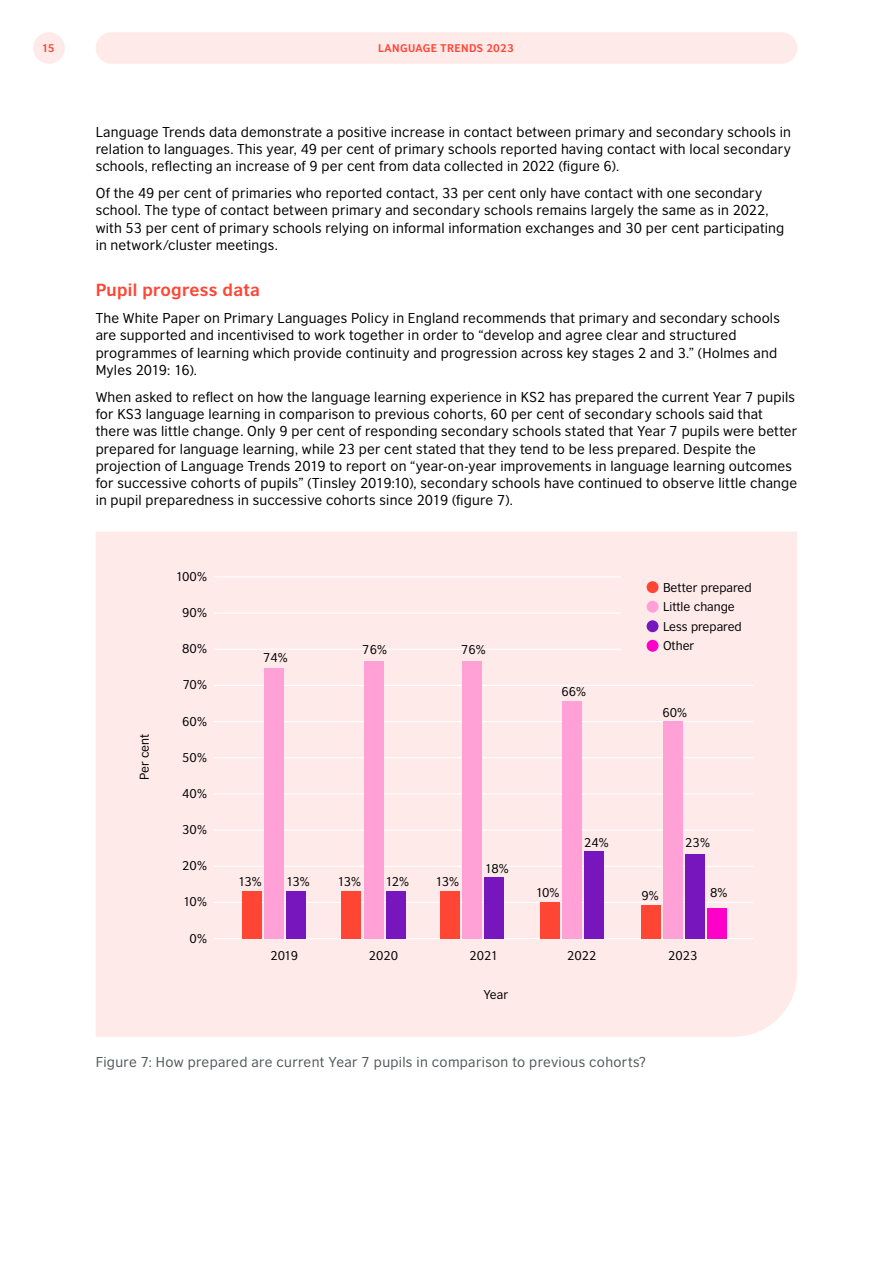
<style>
.page{position:relative;width:893px;height:1263px;background:#fff}
.page>*{position:absolute;margin:0;border:0;box-sizing:border-box;transform-origin:0 0}
.t1{font:700 16.5px "British Council Sans";letter-spacing:.02em;color:#ff4635}
.t2{font:13.5px/17.2px "British Council Sans";letter-spacing:.015em;color:#000}
.t3{font:13.5px "British Council Sans";letter-spacing:.025em;color:#54565a}
.t4{font:12px/19.5px "British Council Sans";color:#000}
.t5{font:700 10.5px "British Council Sans";letter-spacing:.03em;color:#ff4635}
</style>
<div class="page">
<div style="left:96px;top:32px;width:701px;height:32px;background:#ffeaea;border-radius:16px"></div>
<div style="left:33px;top:32px;width:32px;height:32px;background:#ffeaea;border-radius:50%"></div>
<div style="left:96px;top:532px;width:701px;height:505px;background:#ffeaea"></div>
<hr style="left:214px;top:938px;width:539px;height:1px;background:#fff">
<hr style="left:214px;top:902px;width:539px;height:1px;background:#fff">
<hr style="left:214px;top:866px;width:539px;height:1px;background:#fff">
<hr style="left:214px;top:829px;width:539px;height:2px;background:#fff">
<hr style="left:214px;top:793px;width:539px;height:1px;background:#fff">
<hr style="left:214px;top:757px;width:539px;height:1px;background:#fff">
<hr style="left:214px;top:721px;width:539px;height:1px;background:#fff">
<hr style="left:214px;top:685px;width:539px;height:1px;background:#fff">
<hr style="left:214px;top:649px;width:407px;height:1px;background:#fff">
<hr style="left:214px;top:612px;width:407px;height:2px;background:#fff">
<hr style="left:214px;top:576px;width:407px;height:1px;background:#fff">
<div style="left:647px;top:581px;width:11px;height:12px;background:#ff4635;border-radius:50%"></div>
<div style="left:647px;top:601px;width:11px;height:12px;background:#ffa0d7;border-radius:50%"></div>
<div style="left:647px;top:620px;width:11px;height:12px;background:#7716bd;border-radius:50%"></div>
<div style="left:647px;top:640px;width:11px;height:12px;background:#ff00c8;border-radius:50%"></div>
<div style="left:286px;top:891px;width:20px;height:48px;background:#7716bd"></div>
<div style="left:264px;top:668px;width:20px;height:271px;background:#ffa0d7"></div>
<div style="left:242px;top:891px;width:20px;height:48px;background:#ff4635"></div>
<div style="left:386px;top:891px;width:20px;height:48px;background:#7716bd"></div>
<div style="left:364px;top:661px;width:19px;height:278px;background:#ffa0d7"></div>
<div style="left:341px;top:891px;width:20px;height:48px;background:#ff4635"></div>
<div style="left:484px;top:877px;width:20px;height:62px;background:#7716bd"></div>
<div style="left:462px;top:661px;width:20px;height:278px;background:#ffa0d7"></div>
<div style="left:440px;top:891px;width:19px;height:48px;background:#ff4635"></div>
<div style="left:584px;top:851px;width:20px;height:88px;background:#7716bd"></div>
<div style="left:562px;top:701px;width:20px;height:238px;background:#ffa0d7"></div>
<div style="left:540px;top:902px;width:20px;height:37px;background:#ff4635"></div>
<div style="left:707px;top:908px;width:20px;height:31px;background:#ff00c8"></div>
<div style="left:685px;top:854px;width:20px;height:85px;background:#7716bd"></div>
<div style="left:663px;top:721px;width:20px;height:218px;background:#ffa0d7"></div>
<div style="left:641px;top:905px;width:20px;height:34px;background:#ff4635"></div>
<p class="t5" style="left:42px;top:39px;width:14px">15</p>
<p class="t5" style="left:378px;top:39px;width:137px">LANGUAGE TRENDS 2023</p>
<p class="t2" style="left:96px;top:122px;width:697px;text-align:justify">Language Trends data demonstrate a positive increase in contact between primary and secondary schools in relation to languages. This year, 49 per cent of primary schools reported having contact with local secondary schools, reflecting an increase of 9 per cent from data collected in 2022 (figure 6).</p>
<p class="t2" style="left:96px;top:183px;width:690px">Of the 49 per cent of primaries who reported contact, 33 per cent only have contact with one secondary school. The type of contact between primary and secondary schools remains largely the same as in 2022, with 53 per cent of primary schools relying on informal information exchanges and 30 per cent participating in network/cluster meetings.</p>
<p class="t1" style="left:96px;top:275px;width:166px">Pupil progress data</p>
<p class="t2" style="left:96px;top:308px;width:686px">The White Paper on Primary Languages Policy in England recommends that primary and secondary schools are supported and incentivised to work together in order to “develop and agree clear and structured programmes of learning which provide continuity and progression across key stages 2 and 3.” (Holmes and Myles 2019: 16).</p>
<p class="t2" style="left:96px;top:387px;width:703px">When asked to reflect on how the language learning experience in KS2 has prepared the current Year 7 pupils for KS3 language learning in comparison to previous cohorts, 60 per cent of secondary schools said that there was little change. Only 9 per cent of responding secondary schools stated that Year 7 pupils were better prepared for language learning, while 23 per cent stated that they tend to be less prepared. Despite the projection of Language Trends 2019 to report on “year-on-year improvements in language learning outcomes for successive cohorts of pupils” (Tinsley 2019:10), secondary schools have continued to observe little change in pupil preparedness in successive cohorts since 2019 (figure 7).</p>
<p class="t4" style="left:133px;top:780px;width:48px;rotate:-90deg">Per cent</p>
<p class="t4" style="left:176px;top:565px;width:33px">100%</p>
<p class="t4" style="left:182px;top:602px;width:26px">90%</p>
<p class="t4" style="left:182px;top:638px;width:26px">80%</p>
<p class="t4" style="left:183px;top:674px;width:26px">70%</p>
<p class="t4" style="left:182px;top:710px;width:26px">60%</p>
<p class="t4" style="left:182px;top:746px;width:26px">50%</p>
<p class="t4" style="left:182px;top:783px;width:26px">40%</p>
<p class="t4" style="left:182px;top:819px;width:26px">30%</p>
<p class="t4" style="left:182px;top:855px;width:26px">20%</p>
<p class="t4" style="left:183px;top:891px;width:25px">10%</p>
<p class="t4" style="left:190px;top:927px;width:19px">0%</p>
<p class="t4" style="left:263px;top:646px;width:26px">74%</p>
<p class="t4" style="left:362px;top:639px;width:26px">76%</p>
<p class="t4" style="left:461px;top:639px;width:26px">76%</p>
<p class="t4" style="left:561px;top:681px;width:26px">66%</p>
<p class="t4" style="left:663px;top:576px;width:90px">Better prepared<br>Little change<br>Less prepared<br>Other</p>
<p class="t4" style="left:662px;top:702px;width:26px">60%</p>
<p class="t4" style="left:238px;top:871px;width:25px">13%</p>
<p class="t4" style="left:286px;top:871px;width:25px">13%</p>
<p class="t4" style="left:337px;top:871px;width:25px">13%</p>
<p class="t4" style="left:385px;top:871px;width:25px">12%</p>
<p class="t4" style="left:435px;top:871px;width:25px">13%</p>
<p class="t4" style="left:485px;top:858px;width:25px">18%</p>
<p class="t4" style="left:536px;top:882px;width:25px">10%</p>
<p class="t4" style="left:584px;top:832px;width:26px">24%</p>
<p class="t4" style="left:642px;top:885px;width:19px">9%</p>
<p class="t4" style="left:685px;top:832px;width:26px">23%</p>
<p class="t4" style="left:710px;top:882px;width:19px">8%</p>
<p class="t4" style="left:270px;top:944px;width:29px">2019</p>
<p class="t4" style="left:369px;top:944px;width:31px">2020</p>
<p class="t4" style="left:470px;top:944px;width:30px">2021</p>
<p class="t4" style="left:567px;top:944px;width:31px">2022</p>
<p class="t4" style="left:668px;top:944px;width:31px">2023</p>
<p class="t4" style="left:484px;top:983px;width:26px">Year</p>
<p class="t3" style="left:96px;top:1051px;width:552px">Figure 7: How prepared are current Year 7 pupils in comparison to previous cohorts?</p>
</div>
